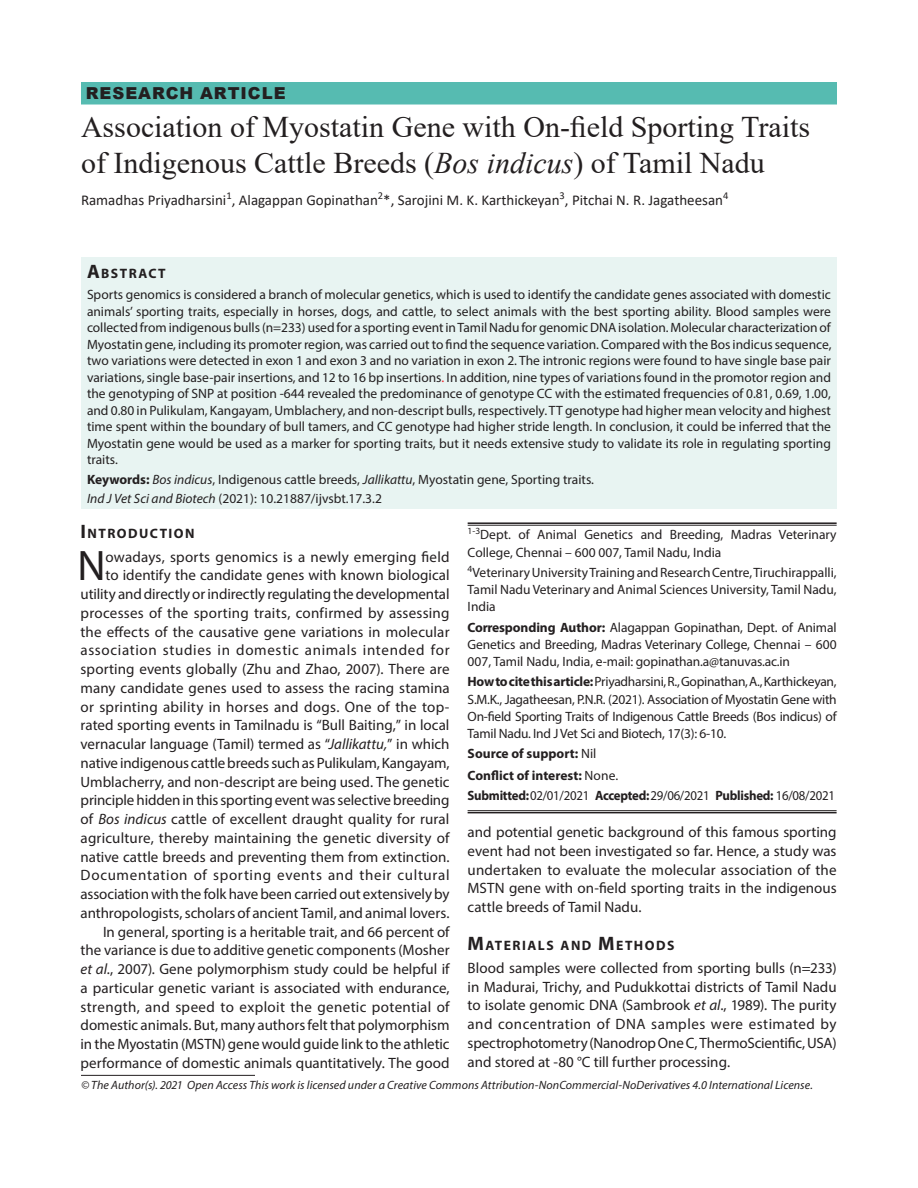
<style>
.page{position:relative;width:918px;height:1188px;background:#fff}
.page>*{position:absolute;margin:0;border:0;box-sizing:border-box;transform-origin:0 0}
.Body_flush{font:42.75px "Myriad Pro";color:#231f20}
.article_head{font:30px/36px "Times New Roman";color:#231f20}
.Subject{font:900 16.5px "Arial";letter-spacing:.06em;color:#231f20}
.Body_flush-2{font:15px/18.8px "Myriad Pro";color:#231f20;text-align:right}
.text{font:15px/18.8px "Myriad Pro";color:#231f20;text-align:justify}
.author{font:15px "Calibri";color:#231f20}
.A{font:700 13.65px "Myriad Pro";letter-spacing:.105em;color:#231f20}
.Abstract{font:13.5px/16.5px "Myriad Pro";color:#231f20;text-align:justify}
.affiliation{font:13.5px/17.2px "Myriad Pro";color:#231f20;text-align:justify}
.affiliation-2{font:13.5px "Myriad Pro";letter-spacing:-.02em;color:#231f20;scale:.95 1}
.affiliation-3{font:700 13.5px "Myriad Pro";color:#231f20}
.Bottom_1st_page{font:italic 12px "Myriad Pro";letter-spacing:.005em;color:#231f20}
.s1{font-style:italic}
.s2{font-size:19.5px}
.s3{color:#ee1d23}
.s4{font-weight:700}
.s5{font-weight:400}
</style>
<div class="page">
<hr style="left:81px;top:1075px;width:174px;height:1px;background:#231f20">
<div style="left:81px;top:258px;width:756px;height:251px;background:#e8f4f2"></div>
<div style="left:81px;top:82px;width:756px;height:23px;background:#56bbb1"></div>
<hr style="left:468px;top:522px;width:369px;height:2px;background:#231f20">
<hr style="left:468px;top:525px;width:369px;height:1px;background:#231f20">
<hr style="left:468px;top:810px;width:369px;height:1px;background:#231f20">
<hr style="left:468px;top:812px;width:369px;height:1px;background:#231f20">
<p class="Subject" style="left:86px;top:81px;width:201px">RESEARCH ARTICLE</p>
<p class="article_head" style="left:81px;top:108px;width:731px">Association of Myostatin Gene with On-field Sporting Traits of Indigenous Cattle Breeds (<span class="s1">Bos indicus</span>) of Tamil Nadu</p>
<p class="author" style="left:81px;top:189px;width:649px">Ramadhas Priyadharsini<sup>1</sup>, Alagappan Gopinathan<sup>2</sup>*, Sarojini M. K. Karthickeyan<sup>3</sup>, Pitchai N. R. Jagatheesan<sup>4</sup></p>
<p class="A" style="left:87px;top:265px;width:80px"><span class="s2">A</span>BSTRACT</p>
<p class="Abstract" style="left:87px;top:286px;width:746px">Sports genomics is considered a branch of molecular genetics, which is used to identify the candidate genes associated with domestic animals’ sporting traits, especially in horses, dogs, and cattle, to select animals with the best sporting ability. Blood samples were collected from indigenous bulls (n=233) used for a sporting event in Tamil Nadu for genomic DNA isolation. Molecular characterization of Myostatin gene, including its promoter region, was carried out to find the sequence variation. Compared with the Bos indicus sequence, two variations were detected in exon 1 and exon 3 and no variation in exon 2. The intronic regions were found to have single base pair variations, single base-pair insertions, and 12 to 16 bp insertions<span class="s3">.</span> In addition, nine types of variations found in the promotor region and the genotyping of SNP at position -644 revealed the predominance of genotype CC with the estimated frequencies of 0.81, 0.69, 1.00, and 0.80 in Pulikulam, Kangayam, Umblachery, and non-descript bulls, respectively. TT genotype had higher mean velocity and highest time spent within the boundary of bull tamers, and CC genotype had higher stride length. In conclusion, it could be inferred that the Myostatin gene would be used as a marker for sporting traits, but it needs extensive study to validate its role in regulating sporting traits.</p>
<p class="Abstract" style="left:87px;top:471px;width:509px"><span class="s4">Keywords:</span> <span class="s1">Bos indicus</span>, Indigenous cattle breeds, <span class="s1">Jallikattu</span>, Myostatin gene, Sporting traits.</p>
<p class="Abstract" style="left:87px;top:490px;width:296px"><span class="s1">Ind J Vet Sci and Biotech</span> (2021): 10.21887/ijvsbt.17.3.2</p>
<p class="A" style="left:81px;top:525px;width:116px"><span class="s2">I</span>NTRODUCTION</p>
<p class="Body_flush" style="left:77px;top:540px;width:30px">N</p>
<p class="Body_flush-2" style="left:81px;top:547px;width:371px">owadays, sports genomics is a newly emerging field<br>to identify the candidate genes with known biological utility and directly or indirectly regulating the developmental processes of the sporting traits, confirmed by assessing the effects of the causative gene variations in molecular association studies in domestic animals intended for sporting events globally (Zhu and Zhao, 2007). There are many candidate genes used to assess the racing stamina or sprinting ability in horses and dogs. One of the top&shy;rated sporting events in Tamilnadu is “Bull Baiting,” in local vernacular language (Tamil) termed as “<span class="s1">Jallikattu,</span>” in which native indigenous cattle breeds such as Pulikulam, Kangayam, Umblacherry, and non-descript are being used. The genetic principle hidden in this sporting event was selective breeding of <span class="s1">Bos indicus</span> cattle of excellent draught quality for rural agriculture, thereby maintaining the genetic diversity of native cattle breeds and preventing them from extinction.<br>Documentation of sporting events and their cultural association with the folk have been carried out extensively by anthropologists, scholars of ancient Tamil, and animal lovers.</p>
<p class="text" style="left:81px;top:922px;width:371px;text-indent:23px">In general, sporting is a heritable trait, and 66 percent of the variance is due to additive genetic components (Mosher <span class="s1">et al</span>., 2007). Gene polymorphism study could be helpful if a particular genetic variant is associated with endurance, strength, and speed to exploit the genetic potential of domestic animals. But, many authors felt that polymorphism in the Myostatin (MSTN) gene would guide link to the athletic performance of domestic animals quantitatively. The good</p>
<p class="affiliation" style="left:468px;top:526px;width:371px"><sup>1-3</sup>Dept. of Animal Genetics and Breeding, Madras Veterinary<br>College, Chennai – 600 007, Tamil Nadu, India</p>
<p class="affiliation" style="left:468px;top:564px;width:371px"><sup>4</sup>Veterinary University Training and Research Centre, Tiruchirappalli, Tamil Nadu Veterinary and Animal Sciences University, Tamil Nadu, India</p>
<p class="affiliation" style="left:468px;top:618px;width:371px"><span class="s4">Corresponding Author:</span> Alagappan Gopinathan, Dept. of Animal Genetics and Breeding, Madras Veterinary College, Chennai – 600<br>007, Tamil Nadu, India, e-mail: gopinathan.a@tanuvas.ac.in</p>
<p class="affiliation" style="left:468px;top:673px;width:371px"><span class="s4">How to cite this article:</span> Priyadharsini, R., Gopinathan, A., Karthickeyan, S.M.K., Jagatheesan, P.N.R. (2021). Association of Myostatin Gene with On-field Sporting Traits of Indigenous Cattle Breeds (Bos indicus) of Tamil Nadu. Ind J Vet Sci and Biotech, 17(3): 6-10.</p>
<p class="affiliation-3" style="left:468px;top:745px;width:130px">Source of support: <span class="s5">Nil</span></p>
<p class="affiliation-3" style="left:468px;top:767px;width:152px">Conflict of interest: <span class="s5">None.</span></p>
<p class="affiliation-2" style="left:468px;top:788px;width:388px"><span class="s4">Submitted:</span>02/01/2021 <span class="s4">Accepted:</span>29/06/2021 <span class="s4">Published:</span> 16/08/2021</p>
<p class="text" style="left:468px;top:822px;width:371px">and potential genetic background of this famous sporting event had not been investigated so far. Hence, a study was undertaken to evaluate the molecular association of the MSTN gene with on-field sporting traits in the indigenous cattle breeds of Tamil Nadu.</p>
<p class="A" style="left:468px;top:936px;width:208px"><span class="s2">M</span>ATERIALS AND <span class="s2">M</span>ETHODS</p>
<p class="Body_flush-2" style="left:468px;top:958px;width:371px;text-align:justify">Blood samples were collected from sporting bulls (n=233) in Madurai, Trichy, and Pudukkottai districts of Tamil Nadu to isolate genomic DNA (Sambrook <span class="s1">et al</span>., 1989). The purity and concentration of DNA samples were estimated by spectrophotometry (Nanodrop One C, ThermoScientific, USA) and stored at -80 °C till further processing.</p>
<p class="Bottom_1st_page" style="left:81px;top:1078px;width:733px">© The Author(s). 2021 Open Access This work is licensed under a Creative Commons Attribution-NonCommercial-NoDerivatives 4.0 International License.</p>
</div>
